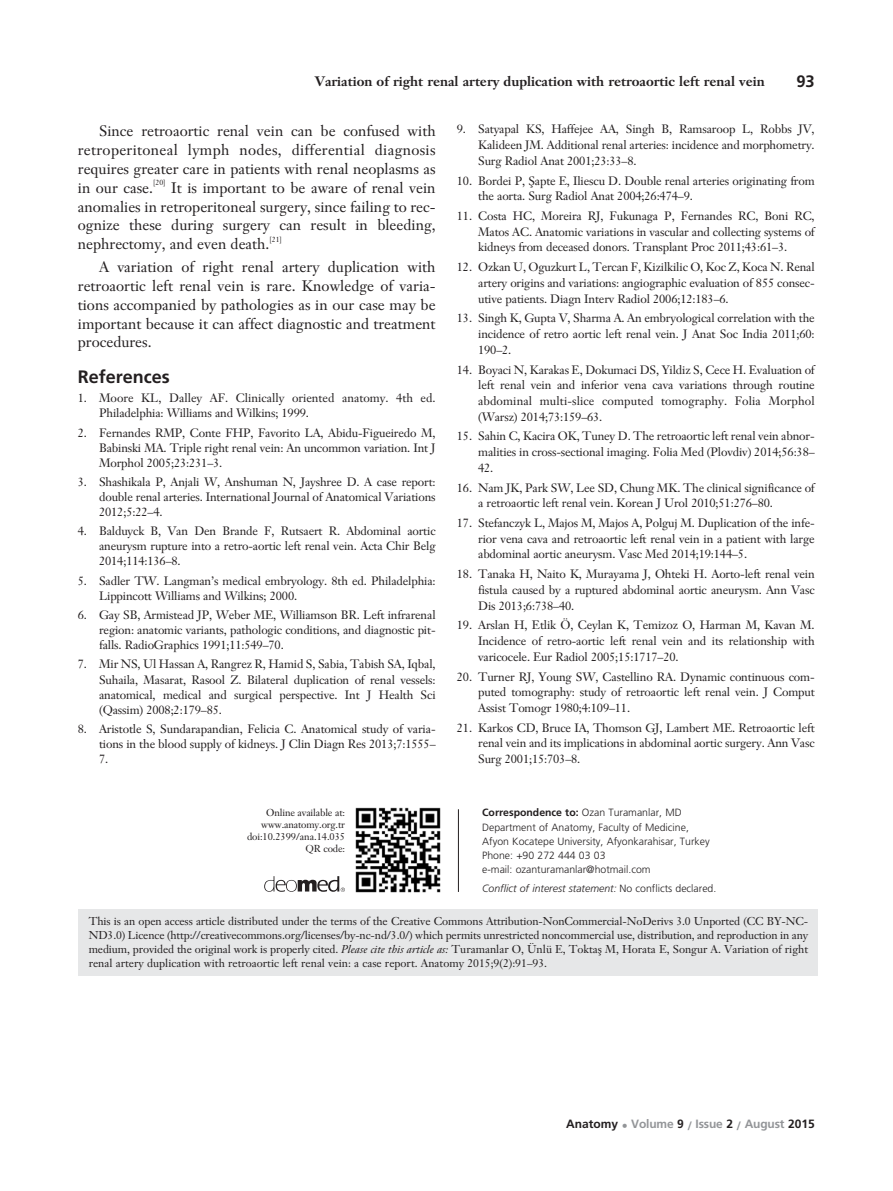
<style>
.page{position:relative;width:893px;height:1191px;background:#fff}
.page>*{position:absolute;margin:0;border:0;box-sizing:border-box;transform-origin:0 0}
.t1{font:700 18px "Frutiger";color:#231f20}
.t2{font:700 16.5px "Frutiger";color:#231f20}
.t3{font:15px/18.8px "Janson Text";color:#231f20;text-align:justify}
.t4{font:700 13.5px "Janson Text";color:#231f20}
.t5{font:12px/15.6px "Janson Text";letter-spacing:-.015em;color:#231f20;text-align:justify}
.t6{font:700 12px "Frutiger";letter-spacing:-.01em;color:#939598}
.t7{font:11.25px/13.8px "Janson Text";color:#231f20;text-align:justify}
.t8{font:300 10.5px/14.2px "Frutiger";color:#231f20}
.t9{font:italic 300 10.5px "Frutiger";color:#231f20}
.t10{font:10.05px/12px "Janson Text";letter-spacing:-.015em;color:#231f20;text-align:right}
.t11{font:7.5px "Janson Text";color:#231f20}
.s1{font-weight:700}
.s2{font-style:normal}
.s3{font-style:italic}
.s4{color:#231f20}
</style>
<div class="page">
<hr style="left:458px;top:809px;width:1px;height:83px;background:#231f20">
<svg style="left:264px;top:876px;width:81px;height:15px"></svg>
<img style="left:355px;top:807px;width:86px;height:86px">
<div style="left:79px;top:909px;width:739px;height:66px;background:#e6e7e8"></div>
<p class="t4" style="left:315px;top:76px;width:451px">Variation of right renal artery duplication with retroaortic left renal vein</p>
<h2 class="t2" style="left:796px;top:74px;width:20px">93</h2>
<p class="t3" style="left:78px;top:123px;width:359px;text-indent:21px">Since retroaortic renal vein can be confused with retroperitoneal lymph nodes, differential diagnosis requires greater care in patients with renal neoplasms as in our case.</p>
<p class="t11" style="left:153px;top:180px;width:14px">[20]</p>
<p class="t3" style="left:78px;top:180px;width:359px;text-indent:93px">It is important to be aware of renal vein anomalies in retroperitoneal surgery, since failing to rec&shy;ognize these during surgery can result in bleeding, nephrectomy, and even death.</p>
<p class="t11" style="left:269px;top:236px;width:14px">[21]</p>
<p class="t3" style="left:78px;top:259px;width:359px;text-indent:21px">A variation of right renal artery duplication with retroaortic left renal vein is rare. Knowledge of varia&shy;tions accompanied by pathologies as in our case may be important because it can affect diagnostic and treatment procedures.</p>
<h1 class="t1" style="left:78px;top:369px;width:93px">References</h1>
<p class="t5" style="left:99px;top:392px;width:338px;line-height:15px;text-indent:-21px">1. Moore KL, Dalley AF. Clinically oriented anatomy. 4th ed.<br>Philadelphia: Williams and Wilkins; 1999.</p>
<p class="t5" style="left:99px;top:426px;width:338px;line-height:15px;text-indent:-21px">2. Fernandes RMP, Conte FHP, Favorito LA, Abidu-Figueiredo M, Babinski MA. Triple right renal vein: An uncommon variation. Int J Morphol 2005;23:231–3.</p>
<p class="t5" style="left:99px;top:475px;width:338px;line-height:15px;text-indent:-21px">3. Shashikala P, Anjali W, Anshuman N, Jayshree D. A case report: double renal arteries. International Journal of Anatomical Variations 2012;5:22–4.</p>
<p class="t5" style="left:99px;top:525px;width:338px;line-height:15px;text-indent:-21px">4. Balduyck B, Van Den Brande F, Rutsaert R. Abdominal aortic aneurysm rupture into a retro-aortic left renal vein. Acta Chir Belg 2014;114:136–8.</p>
<p class="t5" style="left:99px;top:574px;width:338px;line-height:15px;text-indent:-21px">5. Sadler TW. Langman’s medical embryology. 8th ed. Philadelphia:<br>Lippincott Williams and Wilkins; 2000.</p>
<p class="t5" style="left:99px;top:608px;width:338px;line-height:15px;text-indent:-21px">6. Gay SB, Armistead JP, Weber ME, Williamson BR. Left infrarenal region: anatomic variants, pathologic conditions, and diagnostic pit&shy;falls. RadioGraphics 1991;11:549–70.</p>
<p class="t5" style="left:99px;top:658px;width:338px;line-height:15px;text-indent:-21px">7. Mir NS, Ul Hassan A, Rangrez R, Hamid S, Sabia, Tabish SA, Iqbal, Suhaila, Masarat, Rasool Z. Bilateral duplication of renal vessels: anatomical, medical and surgical perspective. Int J Health Sci (Qassim) 2008;2:179–85.</p>
<p class="t5" style="left:99px;top:722px;width:338px;line-height:15px;text-indent:-21px">8. Aristotle S, Sundarapandian, Felicia C. Anatomical study of varia&shy;tions in the blood supply of kidneys. J Clin Diagn Res 2013;7:1555– 7.</p>
<p class="t10" style="left:247px;top:807px;width:100px">Online available at: www.anatomy.org.tr doi:10.2399/ana.14.035<br>QR code:</p>
<p class="t5" style="left:478px;top:123px;width:338px;text-indent:-21px">9. Satyapal KS, Haffejee AA, Singh B, Ramsaroop L, Robbs JV, Kalideen JM. Additional renal arteries: incidence and morphometry.<br>Surg Radiol Anat 2001;23:33–8.</p>
<p class="t5" style="left:478px;top:174px;width:338px;text-indent:-21px">10. Bordei P, fiapte E, Iliescu D. Double renal arteries originating from the aorta. Surg Radiol Anat 2004;26:474–9.</p>
<p class="t5" style="left:478px;top:209px;width:338px;text-indent:-21px">11. Costa HC, Moreira RJ, Fukunaga P, Fernandes RC, Boni RC, Matos AC. Anatomic variations in vascular and collecting systems of kidneys from deceased donors. Transplant Proc 2011;43:61–3.</p>
<p class="t5" style="left:478px;top:260px;width:338px;text-indent:-21px">12. Ozkan U, Oguzkurt L, Tercan F, Kizilkilic O, Koc Z, Koca N. Renal artery origins and variations: angiographic evaluation of 855 consec&shy;utive patients. Diagn Interv Radiol 2006;12:183–6.</p>
<p class="t5" style="left:478px;top:312px;width:338px;text-indent:-21px">13. Singh K, Gupta V, Sharma A. An embryological correlation with the incidence of retro aortic left renal vein. J Anat Soc India 2011;60:<br>190–2.</p>
<p class="t5" style="left:478px;top:363px;width:338px;text-indent:-21px">14. Boyaci N, Karakas E, Dokumaci DS, Yildiz S, Cece H. Evaluation of left renal vein and inferior vena cava variations through routine abdominal multi-slice computed tomography. Folia Morphol (Warsz) 2014;73:159–63.</p>
<p class="t5" style="left:478px;top:430px;width:338px;text-indent:-21px">15. Sahin C, Kacira OK, Tuney D. The retroaortic left renal vein abnor&shy;malities in cross-sectional imaging. Folia Med (Plovdiv) 2014;56:38– 42.</p>
<p class="t5" style="left:478px;top:481px;width:338px;text-indent:-21px">16. Nam JK, Park SW, Lee SD, Chung MK. The clinical significance of a retroaortic left renal vein. Korean J Urol 2010;51:276–80.</p>
<p class="t5" style="left:478px;top:516px;width:338px;text-indent:-21px">17. Stefanczyk L, Majos M, Majos A, Polguj M. Duplication of the infe&shy;rior vena cava and retroaortic left renal vein in a patient with large abdominal aortic aneurysm. Vasc Med 2014;19:144–5.</p>
<p class="t5" style="left:478px;top:567px;width:338px;text-indent:-21px">18. Tanaka H, Naito K, Murayama J, Ohteki H. Aorto-left renal vein fistula caused by a ruptured abdominal aortic aneurysm. Ann Vasc Dis 2013;6:738–40.</p>
<p class="t5" style="left:478px;top:618px;width:338px;text-indent:-21px">19. Arslan H, Etlik Ö, Ceylan K, Temizoz O, Harman M, Kavan M.<br>Incidence of retro-aortic left renal vein and its relationship with varicocele. Eur Radiol 2005;15:1717–20.</p>
<p class="t5" style="left:478px;top:670px;width:338px;text-indent:-21px">20. Turner RJ, Young SW, Castellino RA. Dynamic continuous com&shy;puted tomography: study of retroaortic left renal vein. J Comput Assist Tomogr 1980;4:109–11.</p>
<p class="t5" style="left:478px;top:721px;width:338px;text-indent:-21px">21. Karkos CD, Bruce IA, Thomson GJ, Lambert ME. Retroaortic left renal vein and its implications in abdominal aortic surgery. Ann Vasc Surg 2001;15:703–8.</p>
<p class="t8" style="left:482px;top:806px;width:229px"><span class="s1">Correspondence to:</span> Ozan Turamanlar, MD Department of Anatomy, Faculty of Medicine, Afyon Kocatepe University, Afyonkarahisar, Turkey Phone: +90 272 444 03 03<br>e-mail: ozanturamanlar@hotmail.com</p>
<p class="t9" style="left:482px;top:884px;width:236px">Conflict of interest statement: <span class="s2">No conflicts declared.</span></p>
<p class="t7" style="left:89px;top:915px;width:721px">This is an open access article distributed under the terms of the Creative Commons Attribution-NonCommercial-NoDerivs 3.0 Unported (CC BY-NC-ND3.0) Licence (http://creativecommons.org/licenses/by-nc-nd/3.0/) which permits unrestricted noncommercial use, distribution, and reproduction in any medium, provided the original work is properly cited. <span class="s3">Please cite this article as:</span> Turamanlar O, Ünlü E, Toktafl M, Horata E, Songur A. Variation of right renal artery duplication with retroaortic left renal vein: a case report. Anatomy 2015;9(2):91–93.</p>
<p class="t6" style="left:566px;top:1119px;width:250px"><span class="s4">Anatomy</span> • Volume <span class="s4">9</span> / Issue <span class="s4">2</span> / August <span class="s4">2015</span></p>
</div>
